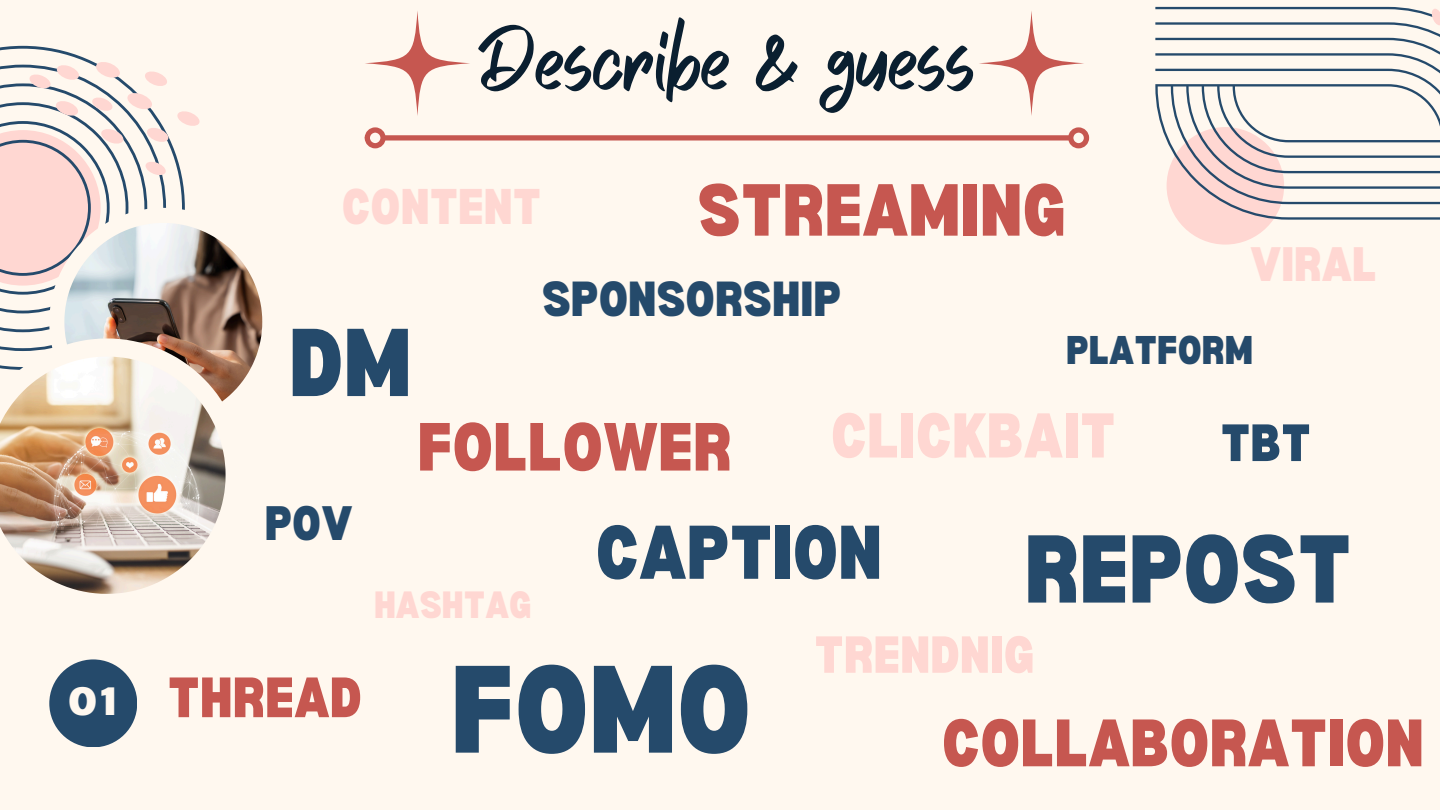
<style>
.page{position:relative;width:1440px;height:810px;background:#fff8ef}
.page>*{position:absolute;margin:0;border:0;box-sizing:border-box;transform-origin:0 0}
.t1{font:900 semi-condensed 121.5px "Bernoru";color:#254a6b}
.t2{font:900 semi-condensed 94.2px "Bernoru";color:#254a6b}
.t3{font:90.1px "Vintage Moon";color:#0a1f30}
.t4{font:900 semi-condensed 74.3px "Bernoru";color:#254a6b}
.t5{font:900 semi-condensed 72.1px "Bernoru";color:#c65750}
.t6{font:900 semi-condensed 66.6px "Bernoru";color:#c65750}
.t7{font:900 semi-condensed 65.5px "Bernoru";color:#c65750}
.t8{font:900 semi-condensed 61.8px "Bernoru";color:#ffd7d2}
.t9{font:900 semi-condensed 55.6px "Bernoru";color:#c65750}
.t10{font:900 semi-condensed 51.3px "Bernoru";color:#254a6b}
.t11{font:900 semi-condensed 50.9px "Bernoru";color:#ffd7d2}
.t12{font:900 semi-condensed 49.1px "Bernoru";color:#ffd7d2}
.t13{font:900 semi-condensed 48.2px "Bernoru";color:#254a6b}
.t14{font:900 semi-condensed 47.4px "Bernoru";color:#ffd7d2}
.t15{font:900 semi-condensed 47.4px "Bernoru";color:#254a6b}
.t16{font:40px "Candal";color:#fff8ef}
.t17{font:900 semi-condensed 39.3px "Bernoru";color:#254a6b}
.t18{font:900 semi-condensed 37.2px "Bernoru";color:#ffd7d2}
</style>
<div class="page">
<div style="left:386px;top:135px;width:682px;height:6px;background:#c65750"></div>
<div style="left:365px;top:127px;width:21px;height:21px;border:5px solid #c65750;border-radius:50%"></div>
<div style="left:1068px;top:127px;width:21px;height:21px;border:5px solid #c65750;border-radius:50%"></div>
<svg style="left:0;top:46px;width:91px;height:287px"></svg>
<svg style="left:0;top:61px;width:200px;height:225px"></svg>
<div style="left:1167px;top:127px;width:117px;height:118px;background:#ffd7d2;border-radius:50%"></div>
<svg style="left:1155px;top:7px;width:285px;height:213px"></svg>
<svg style="left:1431px;top:7px;width:9px;height:114px"></svg>
<svg style="left:49px;top:208px;width:214px;height:125px"></svg>
<img style="left:64px;top:223px;width:198px;height:156px">
<svg style="left:0;top:338px;width:244px;height:61px"></svg>
<img style="left:0;top:357px;width:226px;height:237px">
<div style="left:49px;top:659px;width:88px;height:88px;background:#254a6b;border-radius:50%"></div>
<svg style="left:979px;top:11px;width:105px;height:105px"></svg>
<svg style="left:365px;top:11px;width:105px;height:105px"></svg>
<p class="t16" style="left:68px;top:671px;width:53px">01</p>
<p class="t3" style="left:478px;top:8px;width:498px">Describe &amp; guess</p>
<p class="t12" style="left:342px;top:179px;width:201px">CONTENT</p>
<p class="t5" style="left:698px;top:169px;width:370px">STREAMING</p>
<p class="t13" style="left:542px;top:271px;width:301px">SPONSORSHIP</p>
<p class="t14" style="left:1250px;top:237px;width:128px">VIRAL</p>
<p class="t2" style="left:289px;top:309px;width:124px">DM</p>
<h4 class="t6" style="left:417px;top:409px;width:316px">FOLLOWER</h4>
<p class="t17" style="left:1066px;top:328px;width:188px">PLATFORM</p>
<p class="t8" style="left:831px;top:400px;width:286px">CLICKBAIT</p>
<h6 class="t10" style="left:1221px;top:413px;width:92px">TBT</h6>
<h5 class="t15" style="left:265px;top:496px;width:89px">POV</h5>
<h2 class="t9" style="left:168px;top:666px;width:196px">THREAD</h2>
<p class="t18" style="left:374px;top:584px;width:159px">HASHTAG</p>
<h4 class="t4" style="left:596px;top:510px;width:288px">CAPTION</h4>
<h5 class="t2" style="left:1025px;top:515px;width:329px">REPOST</h5>
<p class="t1" style="left:451px;top:640px;width:302px">FOMO</p>
<p class="t11" style="left:814px;top:626px;width:222px">TRENDNIG</p>
<h2 class="t7" style="left:942px;top:706px;width:484px">COLLABORATION</h2>
</div>
